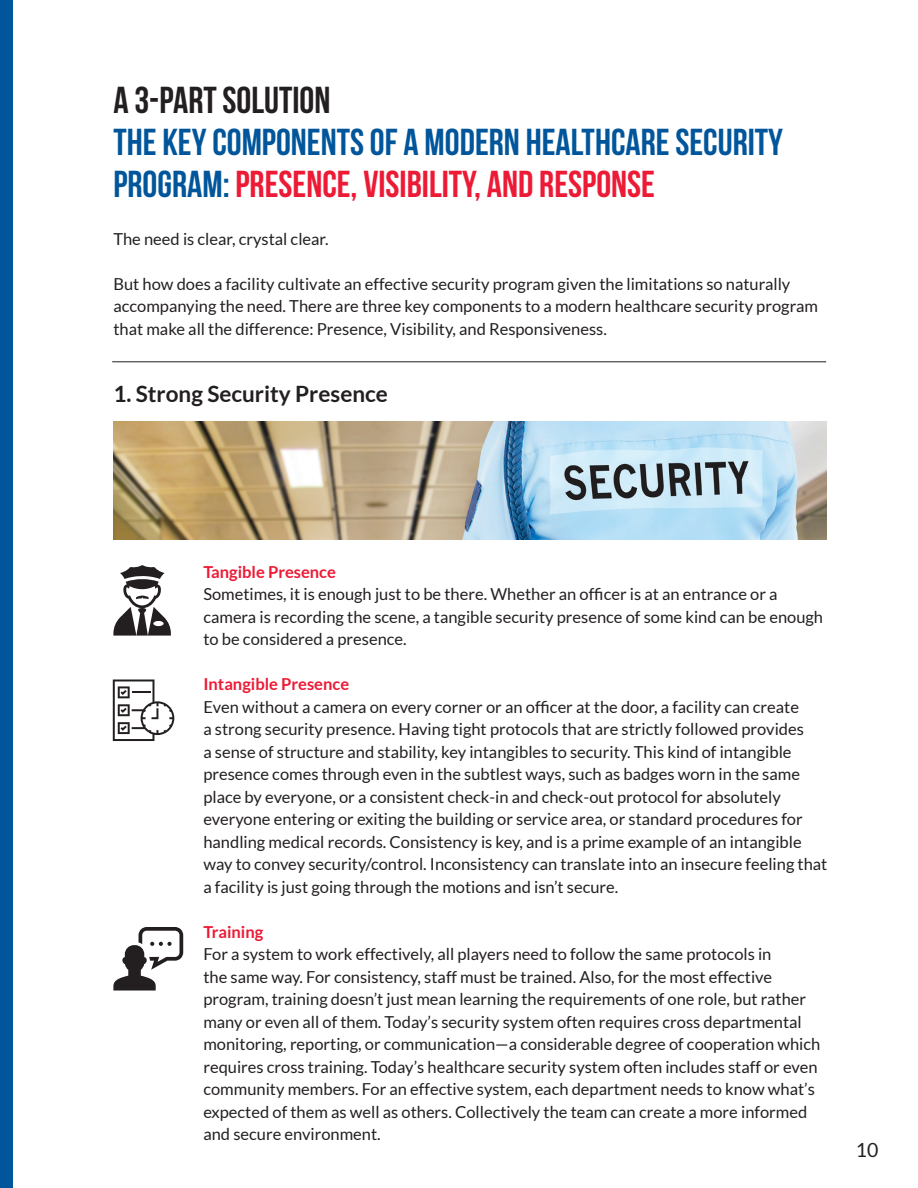
<style>
.page{position:relative;width:918px;height:1188px;background:#fff}
.page>*{position:absolute;margin:0;border:0;box-sizing:border-box;transform-origin:0 0}
.t1{font:37.5px/42px "Bebas Neue";color:#01569b}
.t2{font:37.5px "Bebas Neue";color:#231f20}
.t3{font:700 22.5px "Lato";color:#231f20}
.t4{font:19.5px "Lato";color:#231f20}
.t5{font:16.5px/22.5px "Lato";color:#231f20}
.t6{font:700 16.5px "Lato";color:#ed1a35}
.s1{color:#ed1a35}
</style>
<div class="page">
<div style="left:0;top:0;width:12px;height:1188px;background:#01569b"></div>
<hr style="left:112px;top:362px;width:714px;height:1px;background:#231f20">
<img style="left:113px;top:421px;width:713px;height:119px">
<svg style="left:113px;top:565px;width:58px;height:71px"></svg>
<svg style="left:113px;top:680px;width:61px;height:61px"></svg>
<svg style="left:113px;top:927px;width:70px;height:64px"></svg>
<h1 class="t2" style="left:113px;top:79px;width:219px">A 3-PART SOLUTION</h1>
<h1 class="t1" style="left:113px;top:120px;width:671px">THE KEY COMPONENTS OF A MODERN HEALTHCARE SECURITY<br>PROGRAM: <span class="s1">PRESENCE, VISIBILITY, AND RESPONSE</span></h1>
<p class="t5" style="left:113px;top:227px;width:217px">The need is clear, crystal clear.</p>
<p class="t5" style="left:113px;top:272px;width:706px">But how does a facility cultivate an effective security program given the limitations so naturally accompanying the need. There are three key components to a modern healthcare security program that make all the difference: Presence, Visibility, and Responsiveness.</p>
<h2 class="t3" style="left:113px;top:381px;width:276px">1. Strong Security Presence</h2>
<p class="t6" style="left:203px;top:562px;width:134px">Tangible Presence</p>
<p class="t5" style="left:203px;top:583px;width:621px">Sometimes, it is enough just to be there. Whether an officer is at an entrance or a camera is recording the scene, a tangible security presence of some kind can be enough to be considered a presence.</p>
<p class="t6" style="left:203px;top:675px;width:147px">Intangible Presence</p>
<p class="t5" style="left:203px;top:695px;width:626px">Even without a camera on every corner or an officer at the door, a facility can create<br>a strong security presence. Having tight protocols that are strictly followed provides<br>a sense of structure and stability, key intangibles to security. This kind of intangible presence comes through even in the subtlest ways, such as badges worn in the same place by everyone, or a consistent check-in and check-out protocol for absolutely everyone entering or exiting the building or service area, or standard procedures for handling medical records. Consistency is key, and is a prime example of an intangible way to convey security/control. Inconsistency can translate into an insecure feeling that a facility is just going through the motions and isn’t secure.</p>
<p class="t6" style="left:203px;top:922px;width:61px">Training</p>
<p class="t5" style="left:203px;top:943px;width:618px">For a system to work effectively, all players need to follow the same protocols in<br>the same way. For consistency, staff must be trained. Also, for the most effective program, training doesn’t just mean learning the requirements of one role, but rather many or even all of them. Today’s security system often requires cross departmental monitoring, reporting, or communication—a considerable degree of cooperation which requires cross training. Today’s healthcare security system often includes staff or even community members. For an effective system, each department needs to know what’s expected of them as well as others. Collectively the team can create a more informed and secure environment.</p>
<p class="t4" style="left:856px;top:1139px;width:24px">10</p>
</div>
